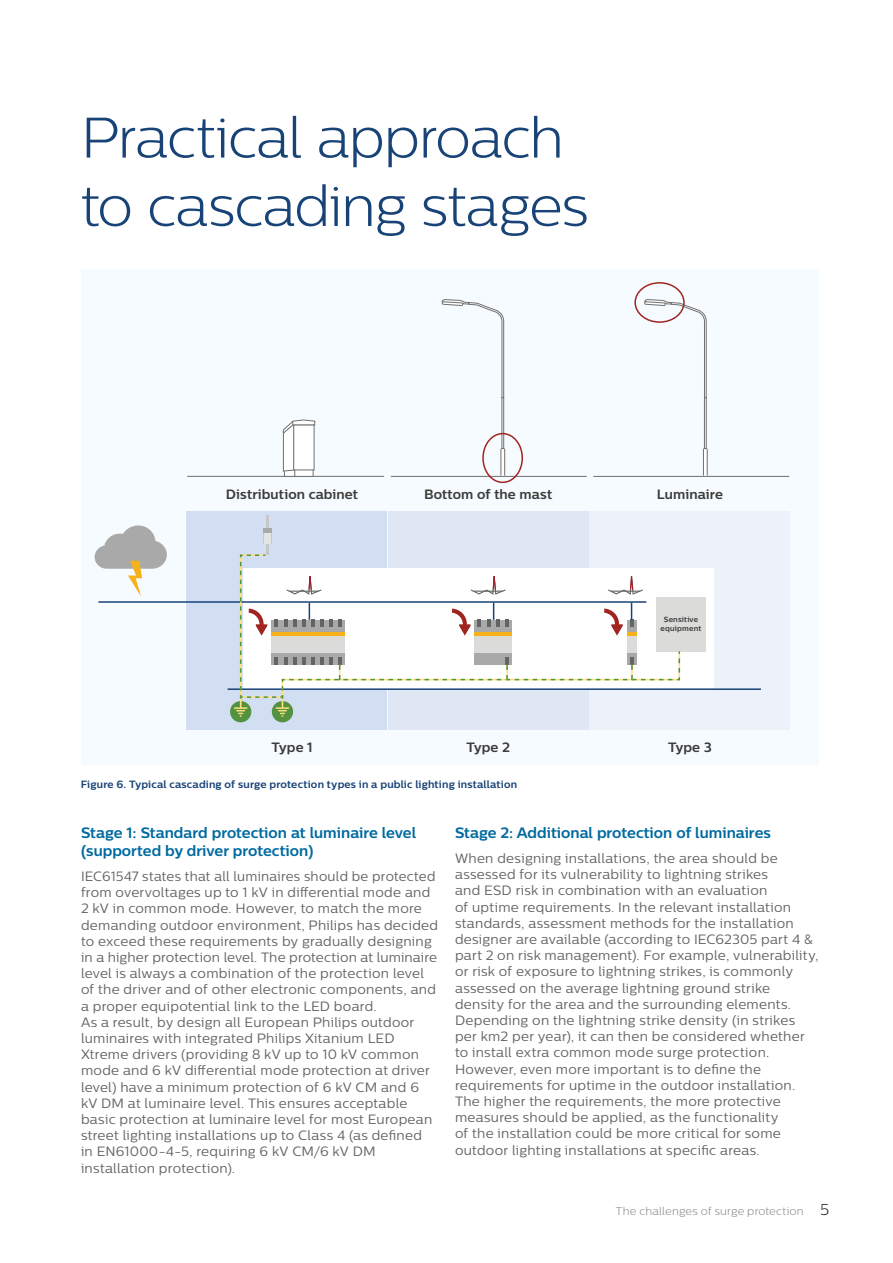
<style>
.page{position:relative;width:893px;height:1263px;background:#fff}
.page>*{position:absolute;margin:0;border:0;box-sizing:border-box;transform-origin:0 0}
.t1{font:300 57px/68.4px "Centrale Sans";letter-spacing:-.025em;color:#184376}
.t2{font:300 15.75px "Centrale Sans";color:#1c1c1b}
.t3{font:700 15px/18px "Centrale Sans";color:#006aa0}
.t4{font:13.5px/16.2px "Centrale Sans";letter-spacing:.02em;color:#646464}
.t5{font:700 13.5px "Centrale Sans";letter-spacing:.005em;color:#3d3c3c}
.t6{font:300 11.25px "Centrale Sans";letter-spacing:.015em;color:#878787}
.t7{font:700 10.5px "Centrale Sans";letter-spacing:.015em;color:#184376}
.t8{font:700 7.5px/9px "Centrale Sans";letter-spacing:.025em;color:#3d3c3c;text-align:center}
</style>
<div class="page">
<div style="left:81px;top:269px;width:738px;height:496px;background:#f5fbfe"></div>
<div style="left:590px;top:511px;width:200px;height:219px;background:#edf1fa"></div>
<div style="left:388px;top:511px;width:200px;height:219px;background:#dfe7f5"></div>
<div style="left:186px;top:511px;width:201px;height:219px;background:#d2def1"></div>
<div style="left:244px;top:569px;width:470px;height:120px;background:#fff"></div>
<svg style="left:95px;top:525px;width:72px;height:72px"></svg>
<hr style="left:98px;top:601px;width:548px;height:2px;background:#184376">
<hr style="left:228px;top:688px;width:533px;height:2px;background:#184376">
<div style="left:230px;top:701px;width:21px;height:21px;background:#529241;border-radius:50%"></div>
<div style="left:272px;top:701px;width:21px;height:21px;background:#529241;border-radius:50%"></div>
<div style="left:656px;top:597px;width:49px;height:54px;background:#dbdbda"></div>
<hr style="left:266px;top:515px;width:3px;height:40px;background:#c8c7c6">
<svg style="left:263px;top:533px;width:9px;height:11px"></svg>
<div style="left:264px;top:533px;width:7px;height:10px;background:#e4e4e4"></div>
<div style="left:263px;top:528px;width:9px;height:5px;background:#a9a9a9"></div>
<svg style="left:234px;top:562px;width:446px;height:155px"></svg>
<hr style="left:187px;top:476px;width:197px;height:1px;background:#717070">
<svg style="left:283px;top:419px;width:32px;height:58px"></svg>
<hr style="left:593px;top:476px;width:196px;height:1px;background:#717070">
<hr style="left:391px;top:476px;width:196px;height:1px;background:#717070">
<svg style="left:644px;top:299px;width:64px;height:177px"></svg>
<svg style="left:441px;top:299px;width:64px;height:177px"></svg>
<div style="left:482px;top:433px;width:41px;height:50px;border:2px solid #a02521;border-radius:50%"></div>
<div style="left:634px;top:282px;width:51px;height:41px;border:2px solid #a02521;border-radius:50%"></div>
<h1 class="t1" style="left:81px;top:103px;width:509px">Practical approach to cascading stages</h1>
<p class="t5" style="left:226px;top:486px;width:134px">Distribution cabinet</p>
<p class="t5" style="left:424px;top:486px;width:130px">Bottom of the mast</p>
<p class="t5" style="left:657px;top:486px;width:68px">Luminaire</p>
<p class="t8" style="left:661px;top:615px;width:42px">Sensitive equipment</p>
<p class="t5" style="left:271px;top:739px;width:43px">Type 1</p>
<p class="t5" style="left:466px;top:739px;width:45px">Type 2</p>
<p class="t5" style="left:668px;top:739px;width:45px">Type 3</p>
<p class="t7" style="left:81px;top:778px;width:438px">Figure 6. Typical cascading of surge protection types in a public lighting installation</p>
<p class="t3" style="left:81px;top:823px;width:337px">Stage 1: Standard protection at luminaire level (supported by driver protection)</p>
<p class="t4" style="left:81px;top:868px;width:359px">IEC61547 states that all luminaires should be protected from overvoltages up to 1 kV in differential mode and 2 kV in common mode. However, to match the more demanding outdoor environment, Philips has decided to exceed these requirements by gradually designing in a higher protection level. The protection at luminaire level is always a combination of the protection level of the driver and of other electronic components, and a proper equipotential link to the LED board.<br>As a result, by design all European Philips outdoor luminaires with integrated Philips Xitanium LED Xtreme drivers (providing 8 kV up to 10 kV common mode and 6 kV differential mode protection at driver level) have a minimum protection of 6 kV CM and 6 kV DM at luminaire level. This ensures acceptable basic protection at luminaire level for most European street lighting installations up to Class 4 (as defined<br>in EN61000-4-5, requiring 6 kV CM/6 kV DM installation protection).</p>
<p class="t3" style="left:455px;top:823px;width:317px">Stage 2: Additional protection of luminaires</p>
<p class="t4" style="left:455px;top:850px;width:365px">When designing installations, the area should be assessed for its vulnerability to lightning strikes<br>and ESD risk in combination with an evaluation<br>of uptime requirements. In the relevant installation standards, assessment methods for the installation designer are available (according to IEC62305 part 4 &amp; part 2 on risk management). For example, vulnerability, or risk of exposure to lightning strikes, is commonly assessed on the average lightning ground strike density for the area and the surrounding elements.<br>Depending on the lightning strike density (in strikes per km2 per year), it can then be considered whether to install extra common mode surge protection.<br>However, even more important is to define the requirements for uptime in the outdoor installation.<br>The higher the requirements, the more protective measures should be applied, as the functionality<br>of the installation could be more critical for some outdoor lighting installations at specific areas.</p>
<p class="t6" style="left:616px;top:1204px;width:189px">The challenges of surge protection</p>
<p class="t2" style="left:820px;top:1201px;width:11px">5</p>
</div>
